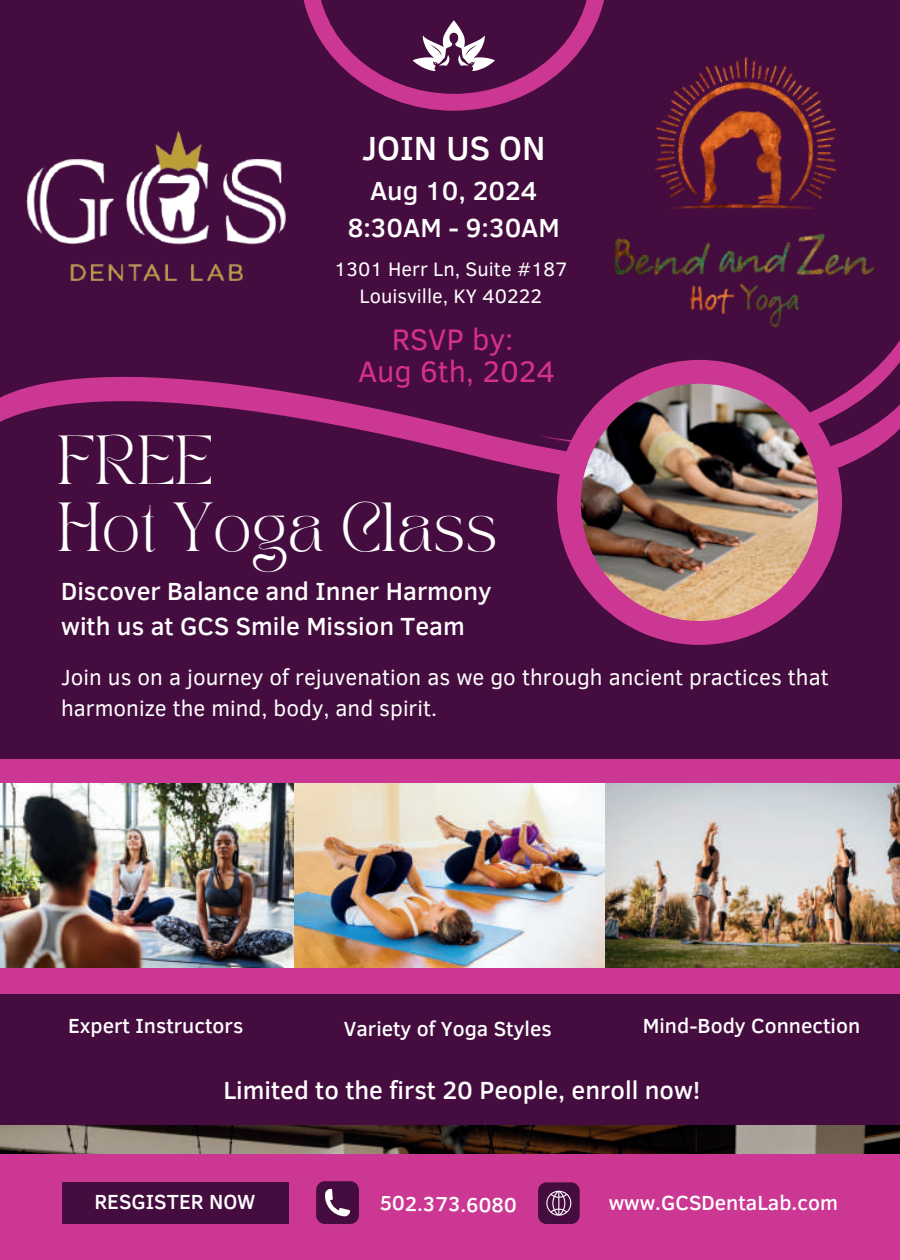
<style>
.page{position:relative;width:900px;height:1260px;background:#450d3f}
.page>*{position:absolute;margin:0;border:0;box-sizing:border-box;transform-origin:0 0}
.t1{font:48.5px/67.5px "TAN PEARL Regular";color:#fff}
.t2{font:500 34.25px "Clear Sans";color:#fff}
.t3{font:30.5px/32px "Clear Sans";color:#d53090;text-align:center}
.t4{font:500 26.75px/37.5px "Clear Sans";color:#fff;text-align:center}
.t5{font:500 25.5px/34.8px "Clear Sans";color:#fff}
.t6{font:22.5px/31.5px "Clear Sans";color:#fff}
.t7{font:500 21px "Clear Sans";color:#fff}
.t8{font:20px/26.8px "Clear Sans";color:#fff;text-align:center}
</style>
<div class="page">
<div style="left:0;top:759px;width:900px;height:234px;background:#cb3792"></div>
<img style="left:0;top:784px;width:900px;height:184px">
<img style="left:0;top:1125px;width:900px;height:29px">
<svg style="left:0;top:376px;width:539px;height:95px"></svg>
<svg style="left:539px;top:340px;width:361px;height:134px"></svg>
<svg style="left:557px;top:360px;width:285px;height:285px"></svg>
<img style="left:581px;top:384px;width:237px;height:237px">
<div style="left:0;top:1154px;width:900px;height:106px;background:#cb3792"></div>
<svg style="left:316px;top:1181px;width:43px;height:43px;background:#612c5a"></svg>
<div style="left:62px;top:1182px;width:226px;height:42px;background:#450d3f"></div>
<svg style="left:538px;top:1182px;width:41px;height:42px;background:#5e2957"></svg>
<svg style="left:303px;top:0;width:301px;height:111px"></svg>
<img style="left:26px;top:131px;width:259px;height:149px">
<img style="left:655px;top:57px;width:182px;height:152px">
<img style="left:614px;top:233px;width:261px;height:95px">
<h2 class="t2" style="left:362px;top:125px;width:185px">JOIN US ON</h2>
<p class="t4" style="left:348px;top:171px;width:214px">Aug 10, 2024<br>8:30AM - 9:30AM</p>
<p class="t8" style="left:334px;top:256px;width:235px">1301 Herr Ln, Suite #187<br>Louisville, KY 40222</p>
<h3 class="t3" style="left:358px;top:324px;width:199px">RSVP by:<br>Aug 6th, 2024</h3>
<h1 class="t1" style="left:57px;top:431px;width:442px">FREE<br>Hot Yoga Class</h1>
<p class="t5" style="left:61px;top:573px;width:432px">Discover Balance and Inner Harmony with us at GCS Smile Mission Team</p>
<p class="t6" style="left:61px;top:661px;width:769px">Join us on a journey of rejuvenation as we go through ancient practices that harmonize the mind, body, and spirit.</p>
<p class="t7" style="left:68px;top:1011px;width:177px">Expert Instructors</p>
<p class="t7" style="left:344px;top:1014px;width:209px">Variety of Yoga Styles</p>
<p class="t7" style="left:643px;top:1011px;width:219px">Mind-Body Connection</p>
<p class="t5" style="left:223px;top:1073px;width:478px">Limited to the first 20 People, enroll now!</p>
<p class="t7" style="left:94px;top:1187px;width:163px">RESGISTER NOW</p>
<p class="t7" style="left:380px;top:1188px;width:139px;rotate:1deg">502.373.6080</p>
<p class="t7" style="left:609px;top:1188px;width:231px">www.GCSDentaLab.com</p>
</div>
